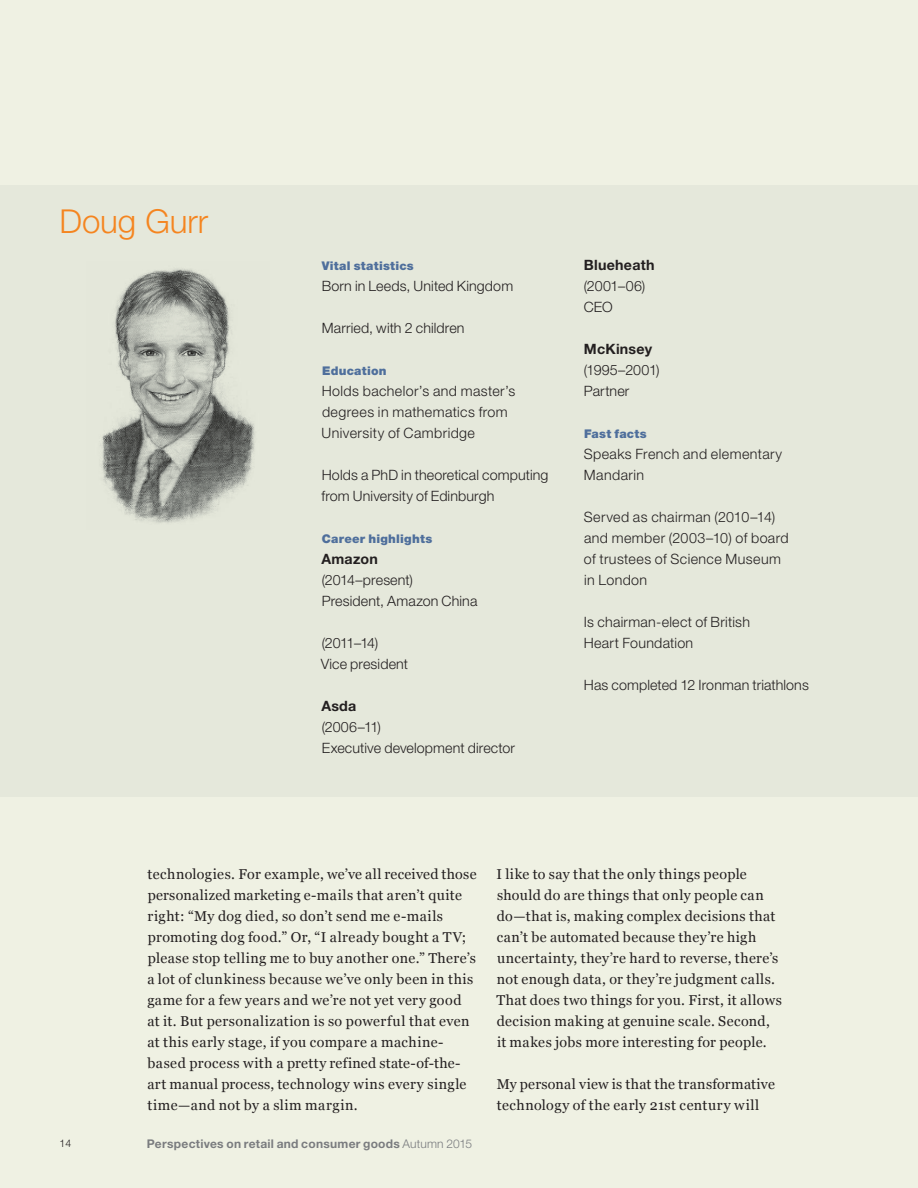
<style>
.page{position:relative;width:918px;height:1188px;background:#eff1e3}
.page>*{position:absolute;margin:0;border:0;box-sizing:border-box;transform-origin:0 0}
.t1{font:300 33px "Helvetica Neue LT Std";letter-spacing:-.005em;color:#f58520}
.t2{font:14.25px/21px "Georgia";letter-spacing:.025em;color:#231f20}
.t3{font:300 14.25px/21px "Helvetica Neue LT Std";letter-spacing:.015em;color:#231f20}
.t4{font:700 14.25px "Helvetica Neue LT Std";letter-spacing:.015em;color:#231f20}
.t5{font:900 12px "Helvetica Neue LT Std";letter-spacing:.02em;color:#4f6f9c}
.t6{font:700 12px "Helvetica Neue LT Std";letter-spacing:.025em;color:#7a7c7f}
.t7{font:300 10.5px "Helvetica Neue LT Std";color:#231f20}
.s1{font-weight:300}
</style>
<div class="page">
<div style="left:0;top:186px;width:918px;height:611px;background:#e5e8db"></div>
<img style="left:100px;top:268px;width:155px;height:255px">
<h1 class="t1" style="left:60px;top:201px;width:150px">Doug Gurr</h1>
<p class="t5" style="left:322px;top:258px;width:94px">Vital statistics</p>
<p class="t3" style="left:322px;top:275px;width:193px">Born in Leeds, United Kingdom</p>
<p class="t3" style="left:322px;top:317px;width:144px">Married, with 2 children</p>
<p class="t5" style="left:322px;top:363px;width:66px">Education</p>
<p class="t3" style="left:322px;top:380px;width:195px">Holds bachelor’s and master’s degrees in mathematics from<br>University of Cambridge</p>
<p class="t3" style="left:322px;top:464px;width:228px">Holds a PhD in theoretical computing from University of Edinburgh</p>
<p class="t5" style="left:322px;top:531px;width:112px">Career highlights</p>
<p class="t4" style="left:321px;top:550px;width:58px">Amazon</p>
<p class="t3" style="left:322px;top:569px;width:157px">(2014–present)<br>President, Amazon China</p>
<p class="t3" style="left:321px;top:632px;width:89px">(2011–14)<br>Vice president</p>
<p class="t4" style="left:321px;top:697px;width:37px">Asda</p>
<p class="t3" style="left:322px;top:716px;width:195px">(2006–11)<br>Executive development director</p>
<p class="t4" style="left:584px;top:256px;width:72px">Blueheath</p>
<p class="t3" style="left:584px;top:275px;width:63px">(2001–06)<br>CEO</p>
<p class="t4" style="left:584px;top:340px;width:70px">McKinsey</p>
<p class="t3" style="left:584px;top:359px;width:77px">(1995–2001)<br>Partner</p>
<p class="t5" style="left:584px;top:426px;width:64px">Fast facts</p>
<p class="t3" style="left:584px;top:443px;width:200px">Speaks French and elementary<br>Mandarin</p>
<p class="t3" style="left:584px;top:506px;width:206px">Served as chairman (2010–14) and member (2003–10) of board of trustees of Science Museum in London</p>
<p class="t3" style="left:584px;top:611px;width:168px">Is chairman-elect of British<br>Heart Foundation</p>
<p class="t3" style="left:584px;top:674px;width:226px">Has completed 12 Ironman triathlons</p>
<p class="t2" style="left:147px;top:863px;width:331px">technologies. For example, we’ve all received those personalized marketing e-mails that aren’t quite right: “My dog died, so don’t send me e-mails promoting dog food.” Or, “I already bought a TV; please stop telling me to buy another one.” There’s a lot of clunkiness because we’ve only been in this game for a few years and we’re not yet very good at it. But personalization is so powerful that even at this early stage, if you compare a machine&shy;based process with a pretty refined state-of-the&shy;art manual process, technology wins every single time—and not by a slim margin.</p>
<p class="t2" style="left:497px;top:863px;width:287px">I like to say that the only things people should do are things that only people can do—that is, making complex decisions that can’t be automated because they’re high uncertainty, they’re hard to reverse, there’s not enough data, or they’re judgment calls.<br>That does two things for you. First, it allows decision making at genuine scale. Second, it makes jobs more interesting for people.</p>
<p class="t2" style="left:497px;top:1073px;width:280px">My personal view is that the transformative technology of the early 21st century will</p>
<p class="t7" style="left:60px;top:1137px;width:13px">14</p>
<p class="t6" style="left:147px;top:1136px;width:327px">Perspectives on retail and consumer goods <span class="s1">Autumn 2015</span></p>
</div>
